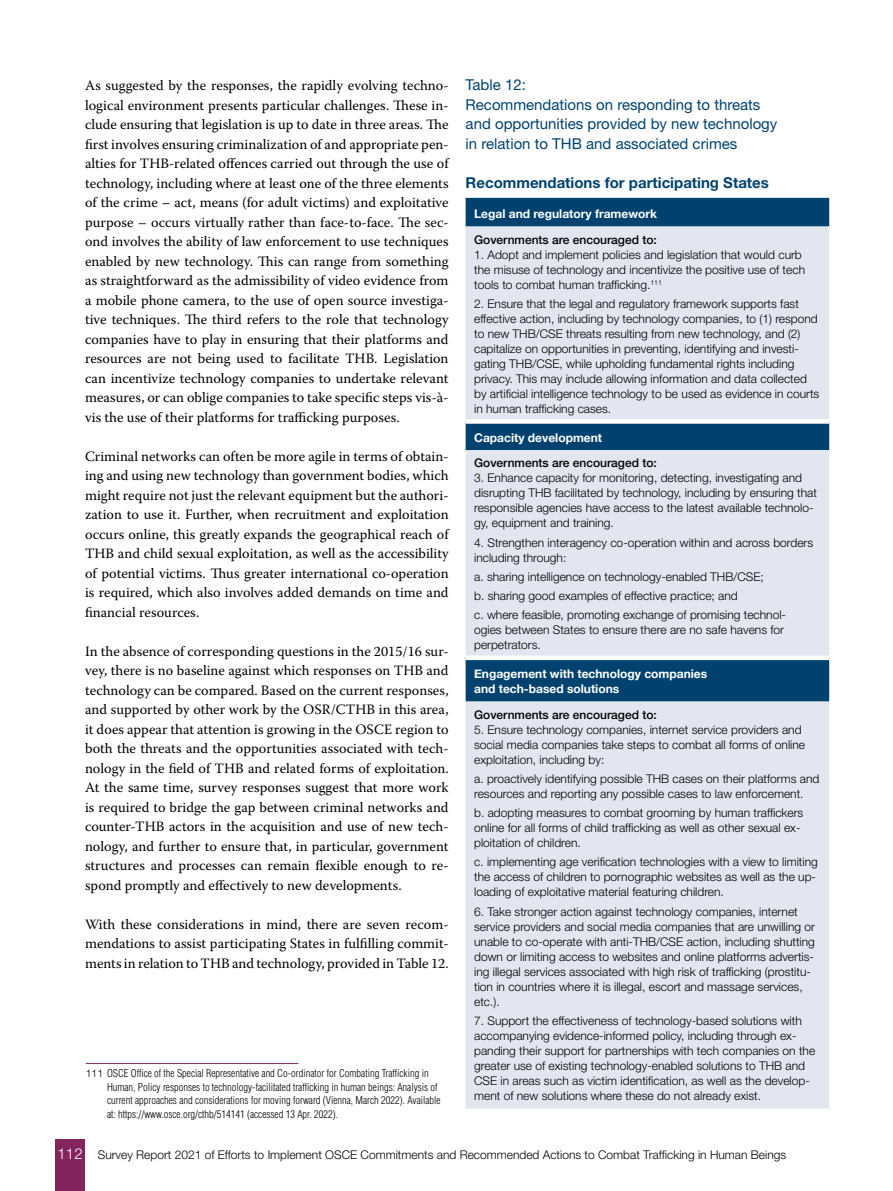
<style>
.page{position:relative;width:893px;height:1191px;background:#fff}
.page>*{position:absolute;margin:0;border:0;box-sizing:border-box;transform-origin:0 0}
.t1{font:15px/19.5px "Helvetica Neue LT Std";color:#00426f}
.t2{font:700 15px "Helvetica Neue LT Std";color:#00426f}
.t3{font:14.25px/19.5px "Warnock Pro";color:#000;text-align:justify}
.t4{font:300 12px/15px "Helvetica Neue LT Std";color:#000}
.t5{font:700 12px/15px "Helvetica Neue";color:#fff}
.t6{font:500 12px "Helvetica Neue LT Std";color:#000}
.t7{font:300 condensed 10.5px/13.5px "Helvetica LT Std";color:#000}
.s1{font-family:"Helvetica Neue LT Std";font-stretch:normal}
.s2{font-size:15px;color:#fff}
</style>
<div class="page">
<div style="left:55px;top:1140px;width:30px;height:51px;background:#83245f"></div>
<div style="left:466px;top:198px;width:363px;height:28px;background:#00426f"></div>
<svg style="left:466px;top:226px;width:363px;height:882px;background:#cfd9e5"></svg>
<div style="left:466px;top:419px;width:363px;height:5px;background:#fff"></div>
<div style="left:466px;top:655px;width:363px;height:5px;background:#fff"></div>
<hr style="left:86px;top:1063px;width:212px;height:1px;background:#83245f">
<p class="t3" style="left:85px;top:75px;width:365px">As suggested by the responses, the rapidly evolving techno&shy;logical environment presents particular challenges. These in&shy;clude ensuring that legislation is up to date in three areas. The first involves ensuring criminalization of and appropriate pen&shy;alties for THB-related offences carried out through the use of technology, including where at least one of the three elements of the crime – act, means (for adult victims) and exploitative purpose – occurs virtually rather than face-to-face. The sec&shy;ond involves the ability of law enforcement to use techniques enabled by new technology. This can range from something as straightforward as the admissibility of video evidence from a mobile phone camera, to the use of open source investiga&shy;tive techniques. The third refers to the role that technology companies have to play in ensuring that their platforms and resources are not being used to facilitate THB. Legislation can incentivize technology companies to undertake relevant measures, or can oblige companies to take specific steps vis-à&shy;vis the use of their platforms for trafficking purposes.</p>
<p class="t3" style="left:85px;top:446px;width:365px">Criminal networks can often be more agile in terms of obtain&shy;ing and using new technology than government bodies, which might require not just the relevant equipment but the authori&shy;zation to use it. Further, when recruitment and exploitation occurs online, this greatly expands the geographical reach of THB and child sexual exploitation, as well as the accessibility of potential victims. Thus greater international co-operation is required, which also involves added demands on time and financial resources.</p>
<p class="t3" style="left:85px;top:641px;width:365px">In the absence of corresponding questions in the 2015/16 sur&shy;vey, there is no baseline against which responses on THB and technology can be compared. Based on the current responses, and supported by other work by the OSR/CTHB in this area, it does appear that attention is growing in the OSCE region to both the threats and the opportunities associated with tech&shy;nology in the field of THB and related forms of exploitation.<br>At the same time, survey responses suggest that more work is required to bridge the gap between criminal networks and counter-THB actors in the acquisition and use of new tech&shy;nology, and further to ensure that, in particular, government structures and processes can remain flexible enough to re&shy;spond promptly and effectively to new developments.</p>
<p class="t3" style="left:85px;top:914px;width:365px">With these considerations in mind, there are seven recom&shy;mendations to assist participating States in fulfilling commit&shy;ments in relation to THB and technology, provided in Table 12.</p>
<p class="t7" style="left:107px;top:1066px;width:335px;text-indent:-21px"><span class="s1">111</span> OSCE Office of the Special Representative and Co-ordinator for Combating Trafficking in Human, Policy responses to technology-facilitated trafficking in human beings: Analysis of current approaches and considerations for moving forward (Vienna, March 2022). Available at: https://www.osce.org/cthb/514141 (accessed 13 Apr. 2022).</p>
<p class="t1" style="left:466px;top:75px;width:313px">Table 12:<br>Recommendations on responding to threats and opportunities provided by new technology in relation to THB and associated crimes</p>
<p class="t2" style="left:466px;top:173px;width:305px">Recommendations for participating States</p>
<p class="t5" style="left:474px;top:207px;width:184px">Legal and regulatory framework</p>
<p class="t6" style="left:474px;top:232px;width:184px">Governments are encouraged to:</p>
<p class="t4" style="left:474px;top:247px;width:332px">1. Adopt and implement policies and legislation that would curb the misuse of technology and incentivize the positive use of tech tools to combat human trafficking.<sup>111</sup></p>
<p class="t4" style="left:474px;top:296px;width:347px">2. Ensure that the legal and regulatory framework supports fast effective action, including by technology companies, to (1) respond to new THB/CSE threats resulting from new technology, and (2) capitalize on opportunities in preventing, identifying and investi&shy;gating THB/CSE, while upholding fundamental rights including privacy. This may include allowing information and data collected by artificial intelligence technology to be used as evidence in courts in human trafficking cases.</p>
<p class="t5" style="left:474px;top:430px;width:129px">Capacity development</p>
<p class="t6" style="left:474px;top:456px;width:184px">Governments are encouraged to:</p>
<p class="t4" style="left:474px;top:470px;width:344px">3. Enhance capacity for monitoring, detecting, investigating and disrupting THB facilitated by technology, including by ensuring that responsible agencies have access to the latest available technolo&shy;gy, equipment and training.</p>
<p class="t4" style="left:474px;top:534px;width:341px">4. Strengthen interagency co-operation within and across borders including through:</p>
<p class="t4" style="left:474px;top:566px;width:313px;line-height:19.2px">a. sharing intelligence on technology-enabled THB/CSE;<br>b. sharing good examples of effective practice; and<br>c. where feasible, promoting exchange of promising technol-</p>
<p class="t4" style="left:474px;top:622px;width:311px">ogies between States to ensure there are no safe havens for perpetrators.</p>
<p class="t5" style="left:474px;top:666px;width:235px">Engagement with technology companies and tech-based solutions</p>
<p class="t6" style="left:474px;top:707px;width:184px">Governments are encouraged to:</p>
<p class="t4" style="left:474px;top:721px;width:332px">5. Ensure technology companies, internet service providers and social media companies take steps to combat all forms of online exploitation, including by:</p>
<p class="t4" style="left:474px;top:771px;width:347px">a. proactively identifying possible THB cases on their platforms and resources and reporting any possible cases to law enforcement.</p>
<p class="t4" style="left:474px;top:805px;width:331px">b. adopting measures to combat grooming by human traffickers online for all forms of child trafficking as well as other sexual ex&shy;ploitation of children.</p>
<p class="t4" style="left:474px;top:854px;width:345px">c. implementing age verification technologies with a view to limiting the access of children to pornographic websites as well as the up&shy;loading of exploitative material featuring children.</p>
<p class="t4" style="left:474px;top:903px;width:342px">6. Take stronger action against technology companies, internet service providers and social media companies that are unwilling or unable to co-operate with anti-THB/CSE action, including shutting down or limiting access to websites and online platforms advertis&shy;ing illegal services associated with high risk of trafficking (prostitu&shy;tion in countries where it is illegal, escort and massage services, etc.).</p>
<p class="t4" style="left:474px;top:1013px;width:343px">7. Support the effectiveness of technology-based solutions with accompanying evidence-informed policy, including through ex&shy;panding their support for partnerships with tech companies on the greater use of existing technology-enabled solutions to THB and CSE in areas such as victim identification, as well as the develop&shy;ment of new solutions where these do not already exist.</p>
<p class="t4" style="left:58px;top:1147px;width:730px"><span class="s2">112</span> Survey Report 2021 of Efforts to Implement OSCE Commitments and Recommended Actions to Combat Trafficking in Human Beings</p>
</div>
